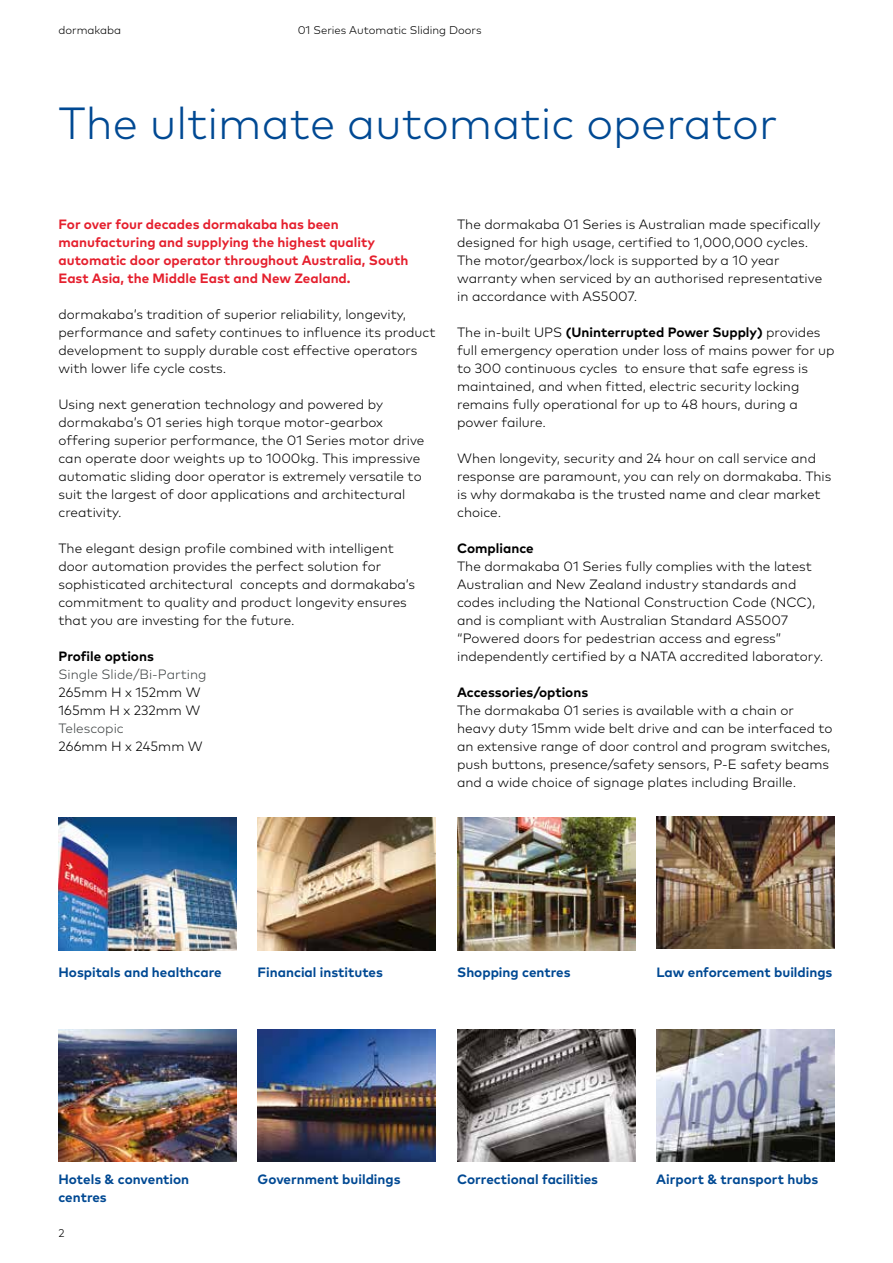
<style>
.page{position:relative;width:893px;height:1263px;background:#fff}
.page>*{position:absolute;margin:0;border:0;box-sizing:border-box;transform-origin:0 0}
.t1{font:300 45px "Mark Pro";color:#004993}
.t2{font:300 13.5px/18px "Mark Pro";color:#000}
.t3{font:700 13.5px/18px "Mark Pro";color:#004993}
.t4{font:700 13.5px/18px "Mark Pro";color:#e5202e}
.t5{font:700 13.5px "Mark Pro";color:#000}
.t6{font:300 13.5px "Mark Pro";color:#434748}
.t7{font:300 11.25px "Mark Pro";color:#000}
.s1{font-weight:700}
</style>
<div class="page">
<img style="left:258px;top:818px;width:178px;height:132px">
<img style="left:457px;top:818px;width:178px;height:132px">
<img style="left:58px;top:818px;width:178px;height:132px">
<img style="left:657px;top:816px;width:177px;height:133px">
<img style="left:258px;top:1029px;width:178px;height:133px">
<img style="left:58px;top:1029px;width:178px;height:133px">
<img style="left:457px;top:1029px;width:178px;height:133px">
<img style="left:657px;top:1029px;width:177px;height:133px">
<p class="t7" style="left:58px;top:25px;width:64px">dormakaba</p>
<p class="t7" style="left:298px;top:25px;width:185px">01 Series Automatic Sliding Doors</p>
<h1 class="t1" style="left:58px;top:105px;width:720px">The ultimate automatic operator</h1>
<p class="t4" style="left:58px;top:217px;width:351px">For over four decades dormakaba has been manufacturing and supplying the highest quality automatic door operator throughout Australia, South East Asia, the Middle East and New Zealand.</p>
<p class="t2" style="left:58px;top:307px;width:379px">dormakaba’s tradition of superior reliability, longevity, performance and safety continues to influence its product development to supply durable cost effective operators with lower life cycle costs.</p>
<p class="t2" style="left:58px;top:397px;width:368px">Using next generation technology and powered by dormakaba’s 01 series high torque motor-gearbox offering superior performance, the 01 Series motor drive can operate door weights up to 1000kg. This impressive automatic sliding door operator is extremely versatile to suit the largest of door applications and architectural creativity.</p>
<p class="t2" style="left:58px;top:541px;width:358px">The elegant design profile combined with intelligent door automation provides the perfect solution for sophisticated architectural concepts and dormakaba’s commitment to quality and product longevity ensures that you are investing for the future.</p>
<p class="t5" style="left:58px;top:651px;width:97px">Profile options</p>
<p class="t6" style="left:58px;top:669px;width:150px">Single Slide/Bi-Parting</p>
<p class="t2" style="left:58px;top:685px;width:144px">265mm H x 152mm W<br>165mm H x 232mm W</p>
<p class="t6" style="left:58px;top:723px;width:67px">Telescopic</p>
<p class="t2" style="left:58px;top:739px;width:146px">266mm H x 245mm W</p>
<p class="t2" style="left:457px;top:217px;width:367px">The dormakaba 01 Series is Australian made specifically designed for high usage, certified to 1,000,000 cycles.<br>The motor/gearbox/lock is supported by a 10 year warranty when serviced by an authorised representative in accordance with AS5007.</p>
<p class="t2" style="left:457px;top:325px;width:379px">The in-built UPS <span class="s1">(Uninterrupted Power Supply)</span> provides full emergency operation under loss of mains power for up to 300 continuous cycles to ensure that safe egress is maintained, and when fitted, electric security locking remains fully operational for up to 48 hours, during a power failure.</p>
<p class="t2" style="left:457px;top:451px;width:376px">When longevity, security and 24 hour on call service and response are paramount, you can rely on dormakaba. This is why dormakaba is the trusted name and clear market choice.</p>
<p class="t5" style="left:457px;top:543px;width:78px">Compliance</p>
<p class="t2" style="left:457px;top:559px;width:368px">The dormakaba 01 Series fully complies with the latest Australian and New Zealand industry standards and codes including the National Construction Code (NCC), and is compliant with Australian Standard AS5007 “Powered doors for pedestrian access and egress” independently certified by a NATA accredited laboratory.</p>
<p class="t5" style="left:457px;top:687px;width:133px">Accessories/options</p>
<p class="t2" style="left:457px;top:702px;width:377px">The dormakaba 01 series is available with a chain or heavy duty 15mm wide belt drive and can be interfaced to an extensive range of door control and program switches, push buttons, presence/safety sensors, P-E safety beams and a wide choice of signage plates including Braille.</p>
<p class="t3" style="left:58px;top:964px;width:165px">Hospitals and healthcare</p>
<p class="t3" style="left:258px;top:964px;width:127px">Financial institutes</p>
<p class="t3" style="left:457px;top:964px;width:115px">Shopping centres</p>
<p class="t3" style="left:656px;top:964px;width:178px">Law enforcement buildings</p>
<p class="t3" style="left:58px;top:1171px;width:132px">Hotels &amp; convention centres</p>
<p class="t3" style="left:258px;top:1171px;width:144px">Government buildings</p>
<p class="t3" style="left:457px;top:1171px;width:142px">Correctional facilities</p>
<p class="t3" style="left:656px;top:1171px;width:164px">Airport &amp; transport hubs</p>
<p class="t7" style="left:58px;top:1228px;width:8px">2</p>
</div>
